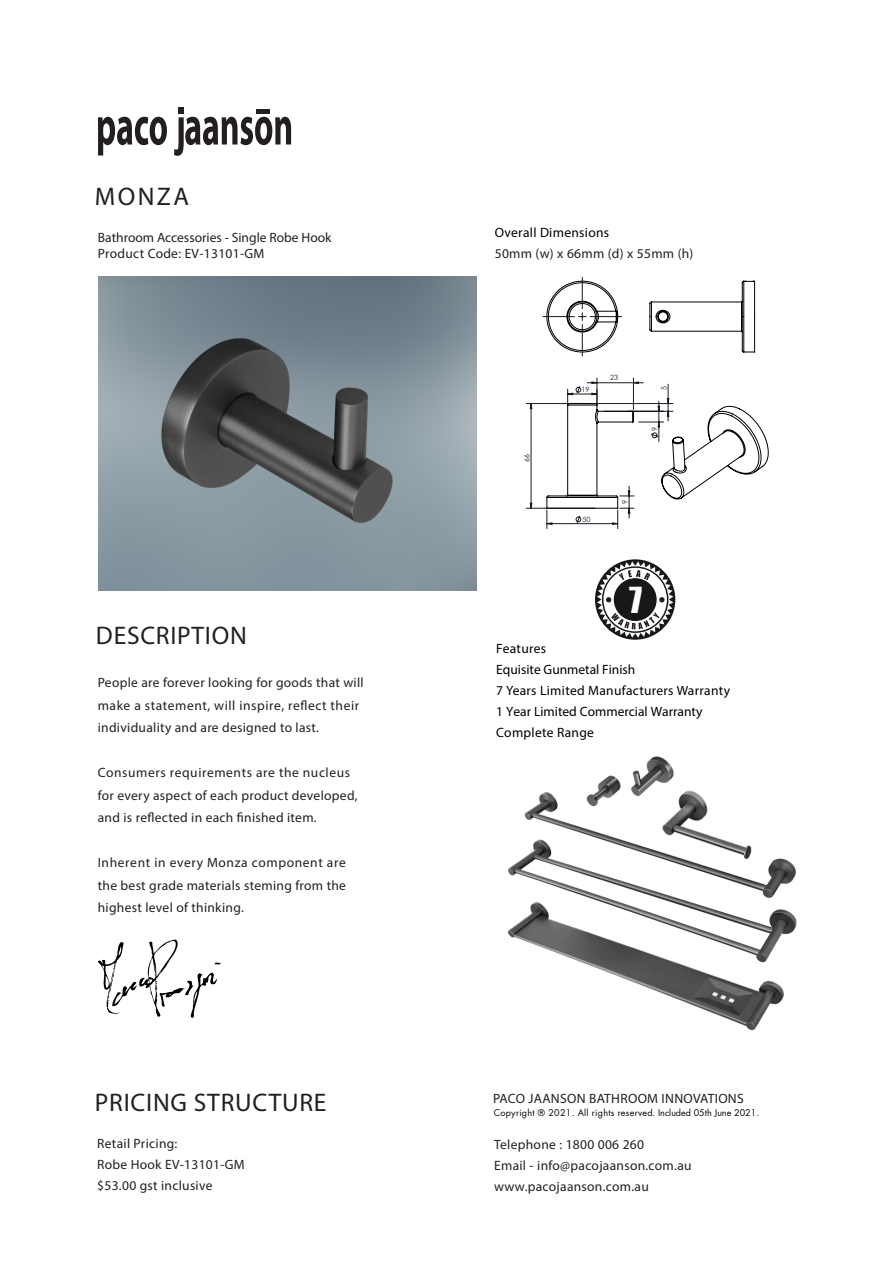
<style>
.page{position:relative;width:893px;height:1263px;background:#fff}
.page>*{position:absolute;margin:0;border:0;box-sizing:border-box;transform-origin:0 0}
.t1{font:33px "Impact";color:#fff}
.t2{font:25.5px "Myriad Pro";letter-spacing:.03em;color:#231f20}
.t3{font:13.5px/22.5px "Myriad Pro";letter-spacing:.02em;color:#231f20}
.t4{font:13.5px/21px "Myriad Pro";letter-spacing:.015em;color:#000}
.t5{font:13.5px/16.2px "Myriad Pro";color:#231f20}
.t6{font:9px "Futura";letter-spacing:.03em;color:#010101}
.t7{font:7.2px "Century Gothic";color:#191924}
</style>
<div class="page">
<img style="left:507px;top:756px;width:290px;height:275px">
<svg style="left:98px;top:117px;width:69px;height:39px"></svg>
<svg style="left:174px;top:107px;width:117px;height:49px"></svg>
<div style="left:257px;top:109px;width:13px;height:5px;background:#231f20"></div>
<img style="left:98px;top:277px;width:378px;height:314px">
<svg style="left:98px;top:939px;width:123px;height:79px"></svg>
<svg style="left:595px;top:559px;width:80px;height:81px"></svg>
<svg style="left:597px;top:561px;width:76px;height:77px"></svg>
<hr style="left:582px;top:277px;width:1px;height:32px;background:#191924">
<hr style="left:543px;top:316px;width:31px;height:1px;background:#191924">
<hr style="left:582px;top:324px;width:1px;height:32px;background:#191924">
<hr style="left:590px;top:316px;width:32px;height:1px;background:#191924">
<hr style="left:526px;top:508px;width:69px;height:1px;background:#191924">
<hr style="left:526px;top:403px;width:69px;height:1px;background:#191924">
<svg style="left:546px;top:281px;width:72px;height:71px"></svg>
<svg style="left:649px;top:281px;width:106px;height:71px"></svg>
<svg style="left:530px;top:378px;width:239px;height:150px"></svg>
<h2 class="t2" style="left:95px;top:180px;width:96px">MONZA</h2>
<p class="t5" style="left:98px;top:229px;width:235px">Bathroom Accessories - Single Robe Hook<br>Product Code: EV-13101-GM</p>
<h2 class="t2" style="left:96px;top:620px;width:152px">DESCRIPTION</h2>
<p class="t3" style="left:98px;top:671px;width:267px">People are forever looking for goods that will make a statement, will inspire, reflect their individuality and are designed to last.</p>
<p class="t3" style="left:98px;top:761px;width:261px">Consumers requirements are the nucleus for every aspect of each product developed, and is reflected in each finished item.</p>
<p class="t3" style="left:98px;top:851px;width:250px;text-align:justify">Inherent in every Monza component are the best grade materials steming from the highest level of thinking.</p>
<h2 class="t2" style="left:95px;top:1086px;width:233px">PRICING STRUCTURE</h2>
<p class="t3" style="left:97px;top:1133px;width:149px;line-height:21px">Retail Pricing:<br>Robe Hook EV-13101-GM $53.00 gst inclusive</p>
<p class="t4" style="left:495px;top:222px;width:116px">Overall Dimensions</p>
<p class="t3" style="left:495px;top:242px;width:200px">50mm (w) x 66mm (d) x 55mm (h)</p>
<p class="t7" style="left:522px;top:462px;width:9px;rotate:-90deg">66</p>
<p class="t7" style="left:581px;top:385px;width:9px">19</p>
<p class="t7" style="left:610px;top:372px;width:9px">23</p>
<p class="t7" style="left:659px;top:390px;width:5px;rotate:-90deg">5</p>
<p class="t7" style="left:650px;top:431px;width:5px;rotate:-90deg">9</p>
<p class="t7" style="left:582px;top:514px;width:9px">50</p>
<p class="t7" style="left:620px;top:504px;width:5px;rotate:-90deg">9</p>
<h1 class="t1" style="left:629px;top:574px;width:14px">7</h1>
<p class="t4" style="left:496px;top:637px;width:235px">Features<br>Equisite Gunmetal Finish<br>7 Years Limited Manufacturers Warranty<br>1 Year Limited Commercial Warranty<br>Complete Range</p>
<p class="t3" style="left:493px;top:1087px;width:252px">PACO JAANSON BATHROOM INNOVATIONS</p>
<p class="t6" style="left:494px;top:1106px;width:267px">Copyright ® 2021. All rights reserved. Included 05th June 2021.</p>
<p class="t3" style="left:494px;top:1134px;width:199px;line-height:21px">Telephone : 1800 006 260<br>Email - info@pacojaanson.com.au www.pacojaanson.com.au</p>
</div>
